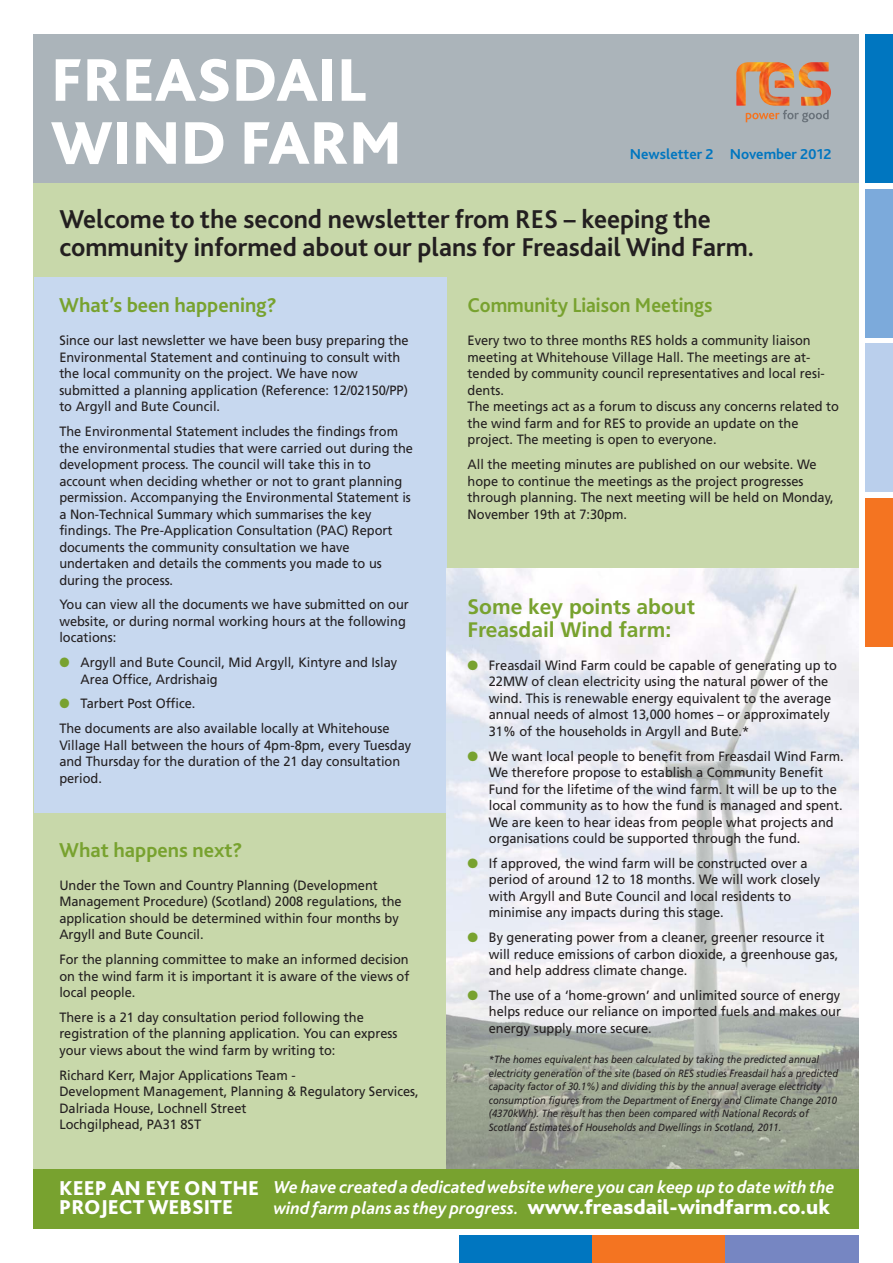
<style>
.page{position:relative;width:893px;height:1263px;background:#fff}
.page>*{position:absolute;margin:0;border:0;box-sizing:border-box;transform-origin:0 0}
.t1{font:800 63px/63px "Bliss 2";color:#fff}
.t2{font:700 27px/28.5px "Bliss 2";color:#231f20}
.t3{font:700 21px "Bliss 2";color:#78a22f}
.t4{font:700 21px/22.5px "Frutiger";color:#78a22f}
.t5{font:800 21px/19.5px "Bliss 2";color:#fff}
.t6{font:700 21px "Bliss 2";color:#78a22f;scale:.95 1}
.t7{font:italic 700 18px/21px "Bliss 2";color:#fff}
.t8{font:700 15px "Bliss 2";color:#0076c0}
.t9{font:13.5px/16.5px "Frutiger";color:#231f20;scale:.95 1}
.t10{font:italic 10.5px/13.5px "Frutiger";color:#231f20;scale:.9 1}
.s1{color:#78a22f}
.s2{font-weight:800;font-style:normal;font-size:21px}
</style>
<div class="page">
<div style="left:34px;top:183px;width:825px;height:1046px;background:#c8d8aa"></div>
<div style="left:34px;top:277px;width:412px;height:536px;background:#c7d8ef"></div>
<div style="left:34px;top:34px;width:825px;height:149px;background:#abb4ba"></div>
<svg style="left:746px;top:110px;width:83px;height:12px"></svg>
<img style="left:736px;top:62px;width:95px;height:44px">
<div style="left:459px;top:1235px;width:133px;height:28px;background:#0076c0"></div>
<div style="left:592px;top:1235px;width:133px;height:28px;background:#f47421"></div>
<div style="left:725px;top:1235px;width:134px;height:28px;background:#7686c2"></div>
<div style="left:865px;top:34px;width:27px;height:149px;background:#0076c0"></div>
<div style="left:865px;top:189px;width:27px;height:149px;background:#7caadb"></div>
<div style="left:865px;top:344px;width:27px;height:148px;background:#bacfec"></div>
<div style="left:865px;top:498px;width:27px;height:149px;background:#f47421"></div>
<img style="left:446px;top:568px;width:413px;height:601px">
<div style="left:34px;top:1169px;width:825px;height:60px;background:#78a22f"></div>
<h1 class="t1" style="left:51px;top:48px;width:352px">FREASDAIL<br>WIND FARM</h1>
<p class="t8" style="left:630px;top:148px;width:203px">Newsletter 2 November 2012</p>
<h2 class="t2" style="left:59px;top:207px;width:696px">Welcome to the second newsletter from RES – keeping the community informed about our plans for Freasdail Wind Farm.</h2>
<h3 class="t3" style="left:59px;top:297px;width:219px">What’s been happening?</h3>
<p class="t9" style="left:59px;top:333px;width:369px">Since our last newsletter we have been busy preparing the Environmental Statement and continuing to consult with the local community on the project. We have now submitted a planning application (Reference: 12/02150/PP) to Argyll and Bute Council.</p>
<p class="t9" style="left:59px;top:424px;width:374px">The Environmental Statement includes the findings from the environmental studies that were carried out during the development process. The council will take this in to account when deciding whether or not to grant planning permission. Accompanying the Environmental Statement is a Non-Technical Summary which summarises the key findings. The Pre-Application Consultation (PAC) Report documents the community consultation we have undertaken and details the comments you made to us during the process.</p>
<p class="t9" style="left:59px;top:597px;width:369px">You can view all the documents we have submitted on our website, or during normal working hours at the following locations:</p>
<p class="t9" style="left:81px;top:655px;width:335px;text-indent:-21px"><span class="s1">●</span> Argyll and Bute Council, Mid Argyll, Kintyre and Islay<br>Area Office, Ardrishaig</p>
<p class="t9" style="left:59px;top:692px;width:349px;line-height:24.8px"><span class="s1">●</span> Tarbert Post Office.<br>The documents are also available locally at Whitehouse</p>
<p class="t9" style="left:59px;top:738px;width:372px">Village Hall between the hours of 4pm-8pm, every Tuesday and Thursday for the duration of the 21 day consultation period.</p>
<h3 class="t3" style="left:59px;top:842px;width:185px">What happens next?</h3>
<p class="t9" style="left:59px;top:878px;width:362px">Under the Town and Country Planning (Development Management Procedure) (Scotland) 2008 regulations, the application should be determined within four months by Argyll and Bute Council.</p>
<p class="t9" style="left:59px;top:952px;width:370px;text-align:justify">For the planning committee to make an informed decision on the wind farm it is important it is aware of the views of local people.</p>
<p class="t9" style="left:59px;top:1010px;width:357px">There is a 21 day consultation period following the registration of the planning application. You can express your views about the wind farm by writing to:</p>
<p class="t9" style="left:59px;top:1068px;width:380px">Richard Kerr, Major Applications Team -<br>Development Management, Planning &amp; Regulatory Services, Dalriada House, Lochnell Street<br>Lochgilphead, PA31 8ST</p>
<h3 class="t6" style="left:468px;top:297px;width:259px">Community Liaison Meetings</h3>
<p class="t9" style="left:468px;top:333px;width:392px">Every two to three months RES holds a community liaison meeting at Whitehouse Village Hall. The meetings are at&shy;tended by community council representatives and local resi&shy;dents.<br>The meetings act as a forum to discuss any concerns related to the wind farm and for RES to provide an update on the project. The meeting is open to everyone.</p>
<p class="t9" style="left:468px;top:457px;width:387px">All the meeting minutes are published on our website. We hope to continue the meetings as the project progresses through planning. The next meeting will be held on Monday, November 19th at 7:30pm.</p>
<h3 class="t4" style="left:468px;top:597px;width:229px">Some key points about<br>Freasdail Wind farm:</h3>
<p class="t9" style="left:489px;top:658px;width:368px;text-indent:-21px"><span class="s1">●</span> Freasdail Wind Farm could be capable of generating up to 22MW of clean electricity using the natural power of the wind. This is renewable energy equivalent to the average annual needs of almost 13,000 homes – or approximately 31% of the households in Argyll and Bute.*</p>
<p class="t9" style="left:489px;top:749px;width:375px;text-indent:-21px"><span class="s1">●</span> We want local people to benefit from Freasdail Wind Farm.<br>We therefore propose to establish a Community Benefit Fund for the lifetime of the wind farm. It will be up to the local community as to how the fund is managed and spent.<br>We are keen to hear ideas from people what projects and organisations could be supported through the fund.</p>
<p class="t9" style="left:489px;top:856px;width:350px;text-indent:-21px"><span class="s1">●</span> If approved, the wind farm will be constructed over a period of around 12 to 18 months. We will work closely with Argyll and Bute Council and local residents to minimise any impacts during this stage.</p>
<p class="t9" style="left:489px;top:930px;width:369px;text-indent:-21px"><span class="s1">●</span> By generating power from a cleaner, greener resource it will reduce emissions of carbon dioxide, a greenhouse gas, and help address climate change.</p>
<p class="t9" style="left:489px;top:988px;width:372px;text-align:justify;text-indent:-21px"><span class="s1">●</span> The use of a ‘home-grown’ and unlimited source of energy helps reduce our reliance on imported fuels and makes our energy supply more secure.</p>
<p class="t10" style="left:489px;top:1053px;width:389px">*The homes equivalent has been calculated by taking the predicted annual electricity generation of the site (based on RES studies Freasdail has a predicted capacity factor of 30.1%) and dividing this by the annual average electricity consumption figures from the Department of Energy and Climate Change 2010 (4370kWh). The result has then been compared with National Records of Scotland Estimates of Households and Dwellings in Scotland, 2011.</p>
<h3 class="t5" style="left:59px;top:1178px;width:201px">KEEP AN EYE ON THE<br>PROJECT WEBSITE</h3>
<h3 class="t7" style="left:273px;top:1178px;width:563px">We have created a dedicated website where you can keep up to date with the wind farm plans as they progress. <span class="s2">www.freasdail-windfarm.co.uk</span></h3>
</div>
